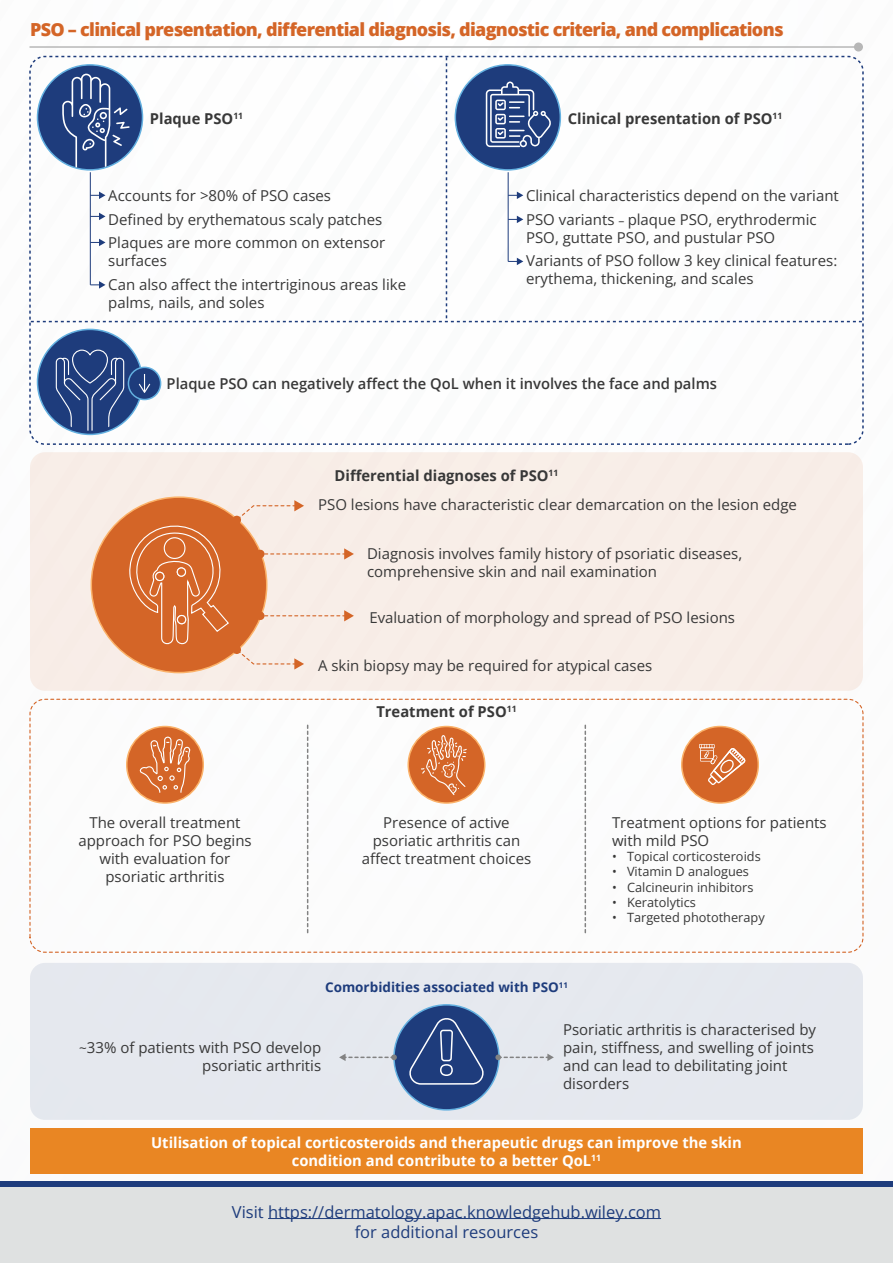
<style>
.page{position:relative;width:893px;height:1263px;background:#fff}
.page>*{position:absolute;margin:0;border:0;box-sizing:border-box;transform-origin:0 0}
.t1{font:800 18px "Open Sans";letter-spacing:-.04em;color:#d46527}
.t2{font:16.5px/19.8px "Open Sans";color:#1e3c7c;text-align:center}
.t3{font:15px/18px "Open Sans";color:#383838}
.t4{font:700 15px/18px "Open Sans";color:#fff;text-align:center}
.t5{font:700 15px "Open Sans";color:#383838}
.t6{font:600 15px "Open Sans";color:#383838}
.t7{font:700 13.5px "Open Sans";color:#1e3c7c}
.t8{font:12.75px "Open Sans";color:#383838}
.s1{font-size:12px}
.s2{font-size:13.5px}
</style>
<div class="page">
<hr style="left:30px;top:46px;width:829px;height:2px;background:#b7b7b7">
<div style="left:854px;top:42px;width:9px;height:10px;background:#b7b7b7;border-radius:50%"></div>
<div style="left:30px;top:963px;width:833px;height:157px;background:#e5e8ef;border-radius:15px"></div>
<div style="left:0;top:1184px;width:893px;height:79px;background:#dfe1e1"></div>
<hr style="left:268px;top:1218px;width:393px;height:1px;background:#1e3c7c">
<div style="left:0;top:1181px;width:893px;height:6px;background:#1e3c7c"></div>
<div style="left:30px;top:1128px;width:833px;height:46px;background:#e98623"></div>
<svg style="left:393px;top:1004px;width:107px;height:106px"></svg>
<svg style="left:407px;top:1004px;width:81px;height:107px;background:#435e93"></svg>
<div style="left:37px;top:329px;width:105px;height:105px;background:#1e3c7c;border-radius:50%"></div>
<svg style="left:55px;top:349px;width:70px;height:82px"></svg>
<div style="left:128px;top:367px;width:33px;height:32px;background:#1e3c7c;border-radius:50%"></div>
<div style="left:128px;top:367px;width:33px;height:33px;border:2px solid #63b0e0;border-radius:50%"></div>
<svg style="left:139px;top:374px;width:11px;height:19px"></svg>
<svg style="left:29px;top:57px;width:833px;height:265px"></svg>
<div style="left:30px;top:452px;width:833px;height:239px;background:#f8eee8;border-radius:15px"></div>
<svg style="left:495px;top:1053px;width:59px;height:8px"></svg>
<svg style="left:339px;top:1053px;width:58px;height:8px"></svg>
<svg style="left:407px;top:726px;width:78px;height:78px"></svg>
<svg style="left:681px;top:726px;width:78px;height:78px"></svg>
<svg style="left:91px;top:496px;width:263px;height:438px"></svg>
<svg style="left:585px;top:725px;width:1px;height:209px"></svg>
<p class="t1" style="left:30px;top:16px;width:755px">PSO – clinical presentation, differential diagnosis, diagnostic criteria, and complications</p>
<p class="t5" style="left:150px;top:108px;width:95px">Plaque PSO<sup>11</sup></p>
<p class="t3" style="left:108px;top:184px;width:278px;line-height:23.4px">Accounts for &gt;80% of PSO cases<br>Defined by erythematous scaly patches<br>Plaques are more common on extensor</p>
<p class="t3" style="left:108px;top:249px;width:299px;line-height:23.4px">surfaces<br>Can also affect the intertriginous areas like</p>
<p class="t3" style="left:108px;top:293px;width:158px">palms, nails, and soles</p>
<p class="t5" style="left:568px;top:108px;width:216px">Clinical presentation of PSO<sup>11</sup></p>
<p class="t3" style="left:526px;top:184px;width:314px;line-height:23.4px">Clinical characteristics depend on the variant<br>PSO variants <span class="s1">–</span> plaque PSO, erythrodermic</p>
<p class="t3" style="left:526px;top:225px;width:313px;line-height:23.4px">PSO, guttate PSO, and pustular PSO<br>Variants of PSO follow 3 key clinical features:</p>
<p class="t3" style="left:526px;top:269px;width:229px">erythema, thickening, and scales</p>
<p class="t6" style="left:167px;top:373px;width:552px">Plaque PSO can negatively affect the QoL when it involves the face and palms</p>
<p class="t5" style="left:335px;top:464px;width:225px">Differential diagnoses of PSO<sup>11</sup></p>
<p class="t3" style="left:318px;top:495px;width:480px">PSO lesions have characteristic clear demarcation on the lesion edge</p>
<p class="t3" style="left:367px;top:545px;width:377px">Diagnosis involves family history of psoriatic diseases, comprehensive skin and nail examination</p>
<p class="t3" style="left:369px;top:608px;width:367px">Evaluation of morphology and spread of PSO lesions</p>
<p class="t3" style="left:318px;top:656px;width:336px">A skin biopsy may be required for atypical cases</p>
<p class="t5" style="left:376px;top:701px;width:142px">Treatment of PSO<sup>11</sup></p>
<p class="t3" style="left:78px;top:813px;width:175px;text-align:center">The overall treatment approach for PSO begins with evaluation for psoriatic arthritis</p>
<p class="t3" style="left:612px;top:813px;width:216px">Treatment options for patients with mild PSO</p>
<p class="t3" style="left:362px;top:813px;width:171px;text-align:center">Presence of active psoriatic arthritis can affect treatment choices</p>
<p class="t8" style="left:612px;top:848px;width:150px">• Topical corticosteroids</p>
<p class="t8" style="left:612px;top:863px;width:139px">• Vitamin D analogues</p>
<p class="t8" style="left:612px;top:878px;width:143px">• Calcineurin inhibitors</p>
<p class="t8" style="left:612px;top:893px;width:86px">• Keratolytics</p>
<p class="t8" style="left:612px;top:909px;width:154px">• Targeted phototherapy</p>
<p class="t7" style="left:325px;top:978px;width:244px">Comorbidities associated with PSO<sup>11</sup></p>
<p class="t3" style="left:79px;top:1039px;width:243px;text-align:right"><span class="s2">~</span>33% of patients with PSO develop psoriatic arthritis</p>
<p class="t3" style="left:563px;top:1020px;width:255px">Psoriatic arthritis is characterised by pain, stiffness, and swelling of joints and can lead to debilitating joint disorders</p>
<p class="t4" style="left:151px;top:1133px;width:592px">Utilisation of topical corticosteroids and therapeutic drugs can improve the skin condition and contribute to a better QoL<sup>11</sup></p>
<p class="t2" style="left:232px;top:1201px;width:431px">Visit https://dermatology.apac.knowledgehub.wiley.com for additional resources</p>
</div>
